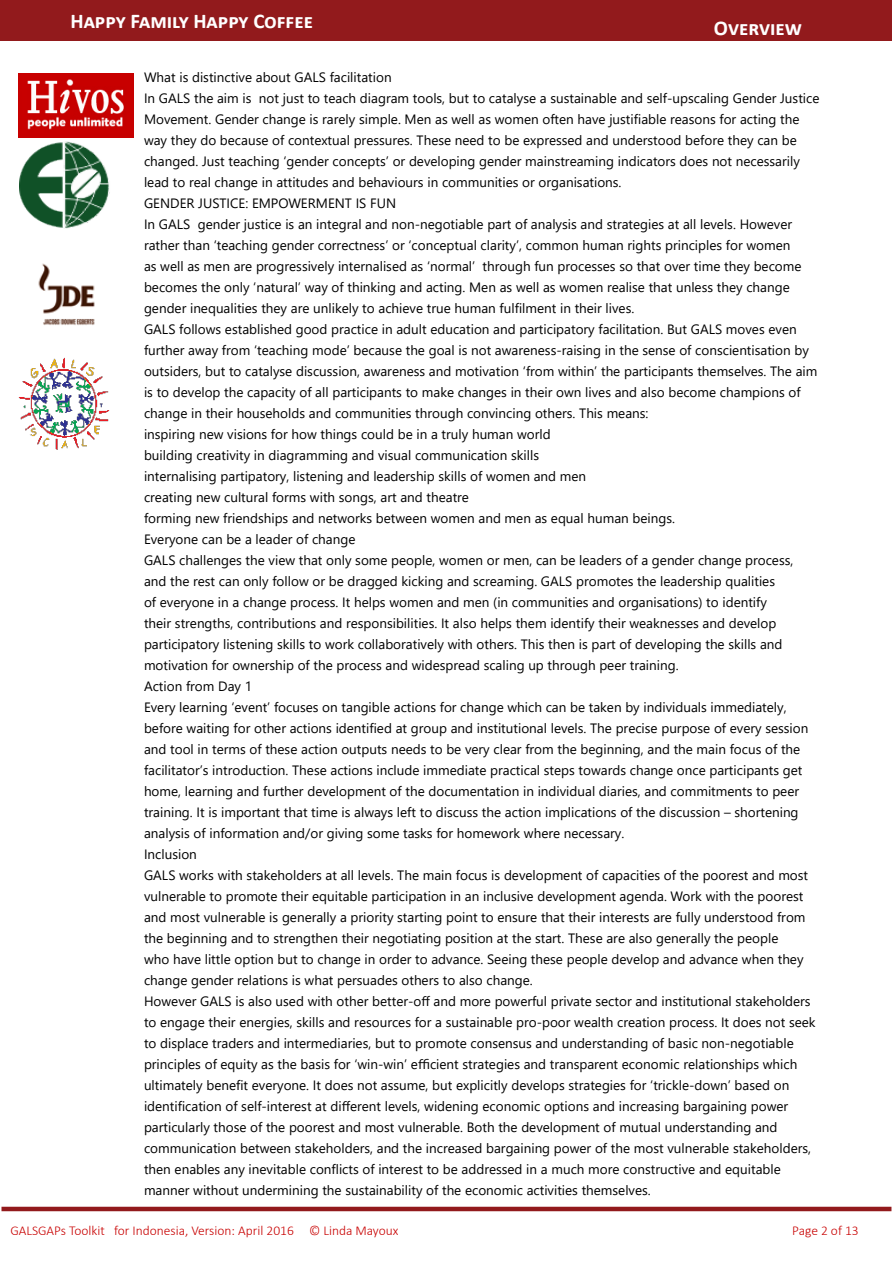
<style>
.page{position:relative;width:893px;height:1263px;background:#fff}
.page>*{position:absolute;margin:0;border:0;box-sizing:border-box;transform-origin:0 0}
.t1{font:700 21px "Calibri";color:#fff}
.t2{font:13.5px/21px "Segoe UI";color:#000}
.t3{font:300 13.5px "Calibri";color:#c80000}
</style>
<div class="page">
<img style="left:18px;top:74px;width:115px;height:64px">
<img style="left:18px;top:358px;width:92px;height:92px">
<div style="left:0;top:0;width:891px;height:40px;background:#921a1c"></div>
<hr style="left:892px;top:0;width:1px;height:40px;background:#921a1c">
<hr style="left:2px;top:1207px;width:889px;height:4px;background:#921a1c">
<img style="left:20px;top:141px;width:90px;height:88px">
<img style="left:38px;top:263px;width:57px;height:62px">
<h1 class="t1" style="left:70px;top:6px;width:244px">Happy Family Happy Coffee</h1>
<h1 class="t1" style="left:714px;top:13px;width:90px">Overview</h1>
<p class="t2" style="left:144px;top:66px;width:677px">What is distinctive about GALS facilitation<br>In GALS the aim is not just to teach diagram tools, but to catalyse a sustainable and self-upscaling Gender Justice Movement. Gender change is rarely simple. Men as well as women often have justifiable reasons for acting the way they do because of contextual pressures. These need to be expressed and understood before they can be changed. Just teaching ‘gender concepts’ or developing gender mainstreaming indicators does not necessarily lead to real change in attitudes and behaviours in communities or organisations.<br>GENDER JUSTICE: EMPOWERMENT IS FUN<br>In GALS gender justice is an integral and non-negotiable part of analysis and strategies at all levels. However rather than ‘teaching gender correctness’ or ‘conceptual clarity’, common human rights principles for women<br>as well as men are progressively internalised as ‘normal’ through fun processes so that over time they become becomes the only ‘natural’ way of thinking and acting. Men as well as women realise that unless they change gender inequalities they are unlikely to achieve true human fulfilment in their lives.<br>GALS follows established good practice in adult education and participatory facilitation. But GALS moves even further away from ‘teaching mode’ because the goal is not awareness-raising in the sense of conscientisation by outsiders, but to catalyse discussion, awareness and motivation ‘from within’ the participants themselves. The aim is to develop the capacity of all participants to make changes in their own lives and also become champions of change in their households and communities through convincing others. This means:<br>inspiring new visions for how things could be in a truly human world<br>building creativity in diagramming and visual communication skills<br>internalising partipatory, listening and leadership skills of women and men<br>creating new cultural forms with songs, art and theatre<br>forming new friendships and networks between women and men as equal human beings.<br>Everyone can be a leader of change<br>GALS challenges the view that only some people, women or men, can be leaders of a gender change process,<br>and the rest can only follow or be dragged kicking and screaming. GALS promotes the leadership qualities<br>of everyone in a change process. It helps women and men (in communities and organisations) to identify<br>their strengths, contributions and responsibilities. It also helps them identify their weaknesses and develop participatory listening skills to work collaboratively with others. This then is part of developing the skills and motivation for ownership of the process and widespread scaling up through peer training.<br>Action from Day 1<br>Every learning ‘event’ focuses on tangible actions for change which can be taken by individuals immediately, before waiting for other actions identified at group and institutional levels. The precise purpose of every session and tool in terms of these action outputs needs to be very clear from the beginning, and the main focus of the facilitator’s introduction. These actions include immediate practical steps towards change once participants get home, learning and further development of the documentation in individual diaries, and commitments to peer training. It is important that time is always left to discuss the action implications of the discussion – shortening analysis of information and/or giving some tasks for homework where necessary.<br>Inclusion<br>GALS works with stakeholders at all levels. The main focus is development of capacities of the poorest and most vulnerable to promote their equitable participation in an inclusive development agenda. Work with the poorest and most vulnerable is generally a priority starting point to ensure that their interests are fully understood from the beginning and to strengthen their negotiating position at the start. These are also generally the people<br>who have little option but to change in order to advance. Seeing these people develop and advance when they change gender relations is what persuades others to also change.<br>However GALS is also used with other better-off and more powerful private sector and institutional stakeholders to engage their energies, skills and resources for a sustainable pro-poor wealth creation process. It does not seek to displace traders and intermediaries, but to promote consensus and understanding of basic non-negotiable principles of equity as the basis for ‘win-win’ efficient strategies and transparent economic relationships which ultimately benefit everyone. It does not assume, but explicitly develops strategies for ‘trickle-down’ based on identification of self-interest at different levels, widening economic options and increasing bargaining power particularly those of the poorest and most vulnerable. Both the development of mutual understanding and communication between stakeholders, and the increased bargaining power of the most vulnerable stakeholders, then enables any inevitable conflicts of interest to be addressed in a much more constructive and equitable manner without undermining the sustainability of the economic activities themselves.</p>
<p class="t3" style="left:10px;top:1222px;width:390px">GALSGAPs Toolkit for Indonesia, Version: April 2016 © Linda Mayoux</p>
<p class="t3" style="left:792px;top:1222px;width:68px">Page 2 of 13</p>
</div>
